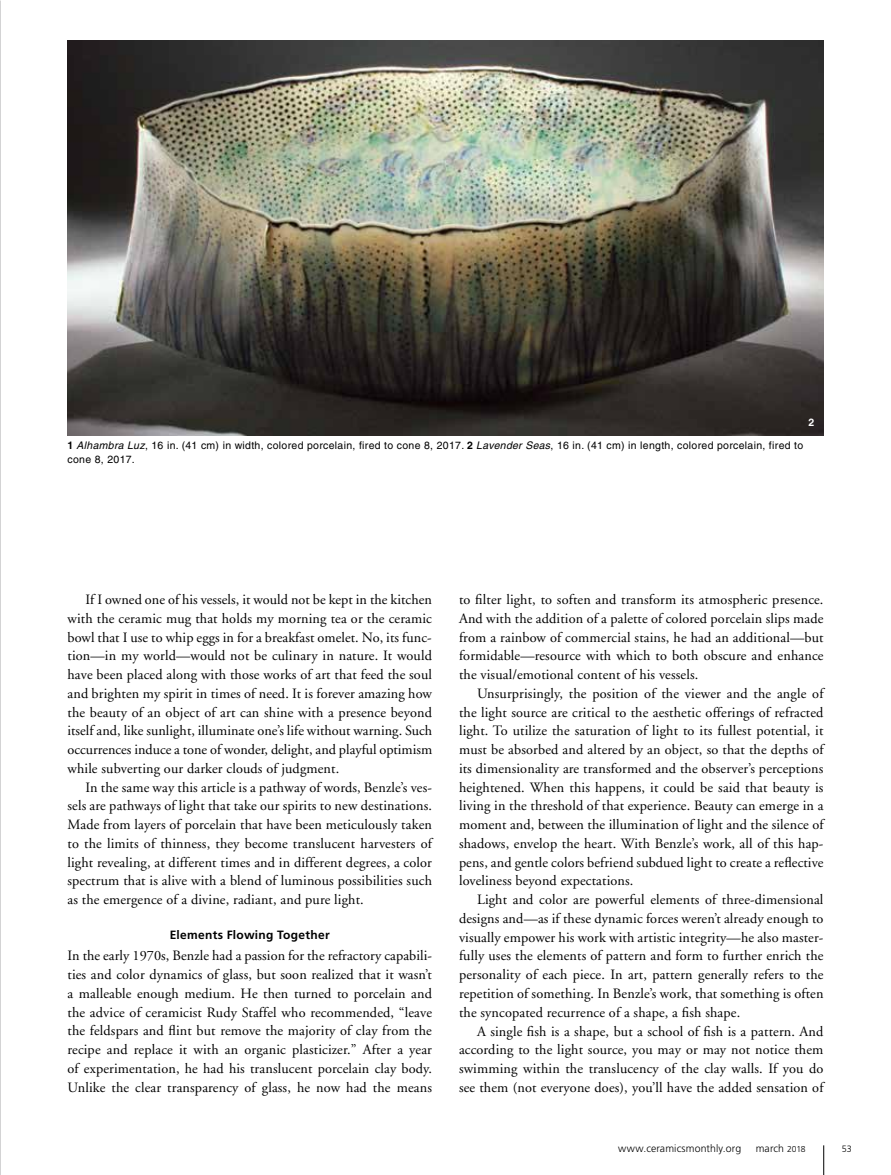
<style>
.page{position:relative;width:891px;height:1175px;background:#fff}
.page>*{position:absolute;margin:0;border:0;box-sizing:border-box;transform-origin:0 0}
.t1{font:14.25px/18.8px "Adobe Garamond";letter-spacing:.01em;color:#000;text-align:justify}
.t2{font:700 12px "Frutiger";letter-spacing:.025em;color:#000}
.t3{font:10.5px/13.5px "Helvetica";letter-spacing:.03em;color:#000}
.t4{font:300 10.5px "Frutiger";letter-spacing:.01em;color:#000}
.t5{font:700 10.5px "Helvetica";color:#fff}
.t6{font:300 9.15px "Frutiger";color:#000}
.s1{font-weight:700}
.s2{font-style:italic}
.s3{font-size:8.55px}
</style>
<div class="page">
<svg style="left:823px;top:1145px;width:1px;height:29px"></svg>
<img style="left:0;top:0;width:1px;height:1174px">
<img style="left:68px;top:40px;width:756px;height:395px">
<p class="t5" style="left:809px;top:416px;width:7px">2</p>
<p class="t3" style="left:68px;top:439px;width:737px"><span class="s1">1</span> <span class="s2">Alhambra Luz</span>, 16 in. (41 cm) in width, colored porcelain, fired to cone 8, 2017. <span class="s1">2</span> <span class="s2">Lavender Seas</span>, 16 in. (41 cm) in length, colored porcelain, fired to cone 8, 2017.</p>
<p class="t1" style="left:68px;top:590px;width:366px;text-indent:18px">If I owned one of his vessels, it would not be kept in the kitchen with the ceramic mug that holds my morning tea or the ceramic bowl that I use to whip eggs in for a breakfast omelet. No, its func&shy;tion—in my world—would not be culinary in nature. It would have been placed along with those works of art that feed the soul and brighten my spirit in times of need. It is forever amazing how the beauty of an object of art can shine with a presence beyond itself and, like sunlight, illuminate one’s life without warning. Such occurrences induce a tone of wonder, delight, and playful optimism while subverting our darker clouds of judgment.</p>
<p class="t1" style="left:68px;top:778px;width:366px;text-indent:18px">In the same way this article is a pathway of words, Benzle’s ves&shy;sels are pathways of light that take our spirits to new destinations.<br>Made from layers of porcelain that have been meticulously taken to the limits of thinness, they become translucent harvesters of light revealing, at different times and in different degrees, a color spectrum that is alive with a blend of luminous possibilities such as the emergence of a divine, radiant, and pure light.</p>
<p class="t2" style="left:170px;top:928px;width:162px">Elements Flowing Together</p>
<p class="t1" style="left:68px;top:946px;width:366px">In the early 1970s, Benzle had a passion for the refractory capabili&shy;ties and color dynamics of glass, but soon realized that it wasn’t a malleable enough medium. He then turned to porcelain and the advice of ceramicist Rudy Staffel who recommended, “leave the feldspars and flint but remove the majority of clay from the recipe and replace it with an organic plasticizer.” After a year of experimentation, he had his translucent porcelain clay body.<br>Unlike the clear transparency of glass, he now had the means</p>
<p class="t1" style="left:459px;top:590px;width:366px">to filter light, to soften and transform its atmospheric presence.<br>And with the addition of a palette of colored porcelain slips made from a rainbow of commercial stains, he had an additional—but formidable—resource with which to both obscure and enhance the visual/emotional content of his vessels.</p>
<p class="t1" style="left:459px;top:684px;width:366px;text-indent:18px">Unsurprisingly, the position of the viewer and the angle of the light source are critical to the aesthetic offerings of refracted light. To utilize the saturation of light to its fullest potential, it must be absorbed and altered by an object, so that the depths of its dimensionality are transformed and the observer’s perceptions heightened. When this happens, it could be said that beauty is living in the threshold of that experience. Beauty can emerge in a moment and, between the illumination of light and the silence of shadows, envelop the heart. With Benzle’s work, all of this hap&shy;pens, and gentle colors befriend subdued light to create a reflective loveliness beyond expectations.</p>
<p class="t1" style="left:459px;top:890px;width:366px;text-indent:18px">Light and color are powerful elements of three-dimensional designs and—as if these dynamic forces weren’t already enough to visually empower his work with artistic integrity—he also master&shy;fully uses the elements of pattern and form to further enrich the personality of each piece. In art, pattern generally refers to the repetition of something. In Benzle’s work, that something is often the syncopated recurrence of a shape, a fish shape.</p>
<p class="t1" style="left:459px;top:1022px;width:366px;text-indent:18px">A single fish is a shape, but a school of fish is a pattern. And according to the light source, you may or may not notice them swimming within the translucency of the clay walls. If you do see them (not everyone does), you’ll have the added sensation of</p>
<p class="t4" style="left:618px;top:1142px;width:125px">www.ceramicsmonthly.org</p>
<p class="t4" style="left:756px;top:1142px;width:51px">march <span class="s3">2018</span></p>
<p class="t6" style="left:842px;top:1143px;width:12px">53</p>
</div>
